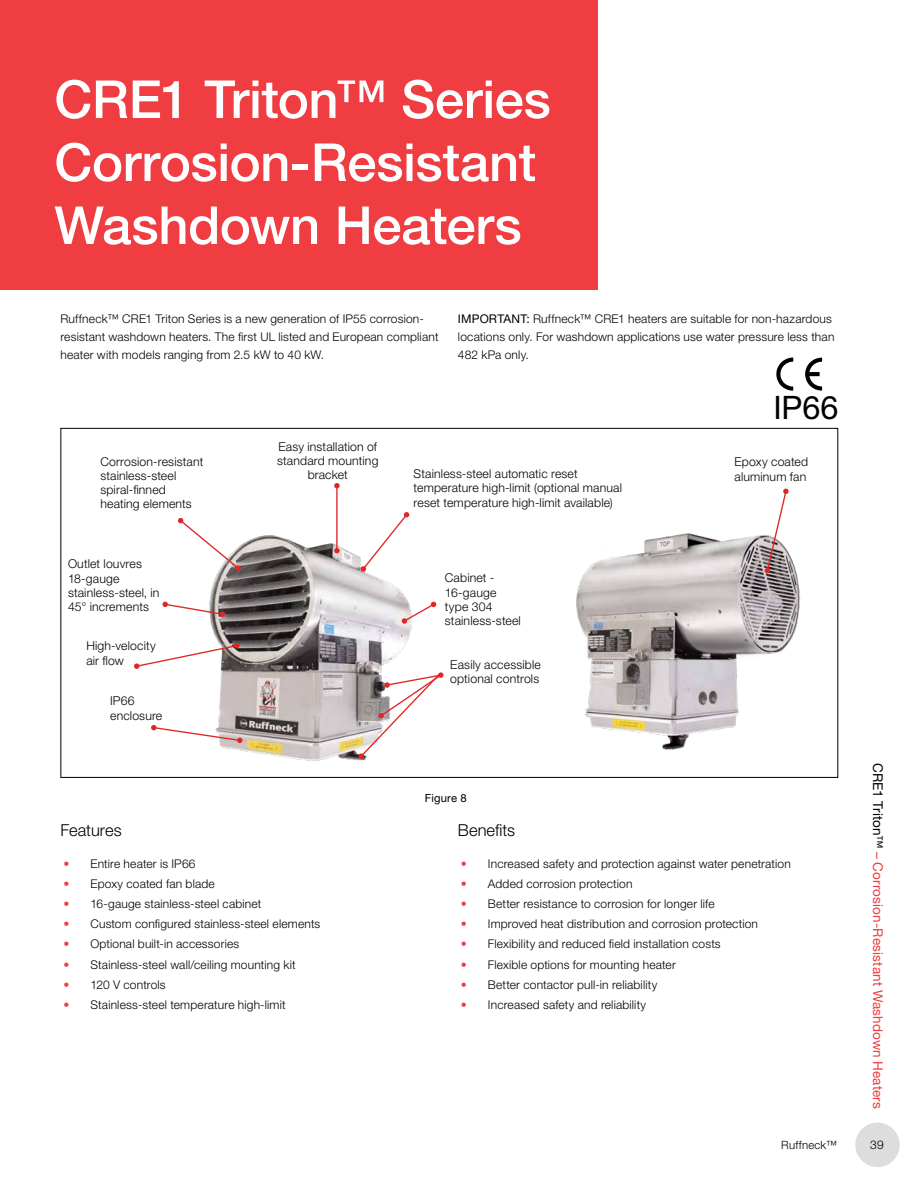
<style>
.page{position:relative;width:918px;height:1188px;background:#fff}
.page>*{position:absolute;margin:0;border:0;box-sizing:border-box;transform-origin:0 0}
.t1{font:500 52.5px/63px "Helvetica Neue LT Std";letter-spacing:-.005em;color:#fff}
.t2{font:32.4px "Helvetica Neue LT Std";color:#000}
.t3{font:300 16.5px "Helvetica Neue LT Std";color:#000}
.t4{font:13.5px "Helvetica Neue LT Std";letter-spacing:.01em;color:#ef3d42}
.t5{font:300 12.15px/14.2px "Helvetica Neue LT Std";letter-spacing:.015em;color:#000}
.t6{font:300 12px/18px "Helvetica Neue LT Std";letter-spacing:.015em;color:#000}
.t7{font:300 11.4px "Helvetica Neue LT Std";letter-spacing:.02em;color:#000}
.t8{font:11.25px "Helvetica Neue LT Std";letter-spacing:.02em;color:#000}
.s1{font-weight:400}
.s2{color:#ef3d42}
.s3{color:#000}
</style>
<div class="page">
<div style="left:855px;top:1123px;width:45px;height:44px;background:#dcddde;border-radius:50%"></div>
<div style="left:0;top:0;width:598px;height:289px;background:#ef3d42"></div>
<img style="left:576px;top:533px;width:224px;height:217px">
<img style="left:164px;top:514px;width:248px;height:247px">
<hr style="left:336px;top:486px;width:2px;height:65px;background:#e02726">
<svg style="left:334px;top:483px;width:6px;height:5px"></svg>
<svg style="left:334px;top:548px;width:6px;height:5px"></svg>
<svg style="left:178px;top:518px;width:63px;height:53px"></svg>
<svg style="left:162px;top:602px;width:63px;height:15px"></svg>
<svg style="left:134px;top:643px;width:106px;height:26px"></svg>
<svg style="left:151px;top:725px;width:92px;height:18px"></svg>
<svg style="left:361px;top:512px;width:48px;height:60px"></svg>
<svg style="left:402px;top:602px;width:34px;height:22px"></svg>
<svg style="left:359px;top:672px;width:85px;height:87px"></svg>
<svg style="left:765px;top:489px;width:24px;height:84px"></svg>
<svg style="left:776px;top:357px;width:17px;height:34px"></svg>
<svg style="left:805px;top:358px;width:17px;height:33px"></svg>
<h1 class="t1" style="left:54px;top:67px;width:498px">CRE1 Triton™ Series<br>Corrosion‑Resistant<br>Washdown Heaters</h1>
<p class="t6" style="left:60px;top:309px;width:380px">Ruffneck™ CRE1 Triton Series is a new generation of IP55 corrosion&shy;resistant washdown heaters. The first UL listed and European compliant heater with models ranging from 2. 5 kW to 40 kW.</p>
<p class="t6" style="left:458px;top:309px;width:378px"><span class="s1">IMPORTANT:</span> Ruffneck™ CRE1 heaters are suitable for non-hazardous locations only. For washdown applications use water pressure less than<br>482 kPa only.</p>
<p class="t5" style="left:100px;top:454px;width:104px">Corrosion-resistant stainless-steel spiral-finned heating elements</p>
<p class="t5" style="left:68px;top:557px;width:93px">Outlet louvres<br>18-gauge stainless-steel, in<br>45° increments</p>
<p class="t5" style="left:86px;top:639px;width:71px">High-velocity air flow</p>
<p class="t5" style="left:110px;top:694px;width:54px">IP66 enclosure</p>
<p class="t5" style="left:277px;top:439px;width:103px;text-align:center">Easy installation of standard mounting bracket</p>
<h3 class="t3" style="left:60px;top:820px;width:63px">Features</h3>
<p class="t6" style="left:63px;top:854px;width:134px"><span class="s2">•</span> Entire heater is IP66</p>
<p class="t6" style="left:63px;top:874px;width:153px"><span class="s2">•</span> Epoxy coated fan blade</p>
<p class="t6" style="left:63px;top:895px;width:199px"><span class="s2">•</span> 16-gauge stainless-steel cabinet</p>
<p class="t6" style="left:63px;top:915px;width:258px"><span class="s2">•</span> Custom configured stainless-steel elements</p>
<p class="t6" style="left:63px;top:935px;width:177px"><span class="s2">•</span> Optional built-in accessories</p>
<p class="t6" style="left:63px;top:955px;width:234px"><span class="s2">•</span> Stainless-steel wall/ceiling mounting kit</p>
<p class="t6" style="left:63px;top:975px;width:104px"><span class="s2">•</span> 120 V controls</p>
<p class="t6" style="left:63px;top:995px;width:224px"><span class="s2">•</span> Stainless-steel temperature high-limit</p>
<p class="t5" style="left:414px;top:466px;width:210px">Stainless-steel automatic reset temperature high-limit (optional manual reset temperature high-limit available)</p>
<p class="t5" style="left:445px;top:571px;width:77px">Cabinet -<br>16‑gauge type 304 stainless-steel</p>
<p class="t5" style="left:450px;top:657px;width:92px">Easily accessible optional controls</p>
<p class="t8" style="left:425px;top:791px;width:43px">Figure 8</p>
<h2 class="t2" style="left:774px;top:388px;width:66px">IP66</h2>
<p class="t5" style="left:734px;top:455px;width:75px">Epoxy coated aluminum fan</p>
<h3 class="t3" style="left:458px;top:820px;width:59px">Benefits</h3>
<p class="t6" style="left:461px;top:854px;width:331px"><span class="s2">•</span> Increased safety and protection against water penetration</p>
<p class="t6" style="left:461px;top:874px;width:173px"><span class="s2">•</span> Added corrosion protection</p>
<p class="t6" style="left:461px;top:895px;width:255px"><span class="s2">•</span> Better resistance to corrosion for longer life</p>
<p class="t6" style="left:461px;top:915px;width:299px"><span class="s2">•</span> Improved heat distribution and corrosion protection</p>
<p class="t6" style="left:461px;top:935px;width:261px"><span class="s2">•</span> Flexibility and reduced field installation costs</p>
<p class="t6" style="left:461px;top:955px;width:216px"><span class="s2">•</span> Flexible options for mounting heater</p>
<p class="t6" style="left:461px;top:975px;width:198px"><span class="s2">•</span> Better contactor pull-in reliability</p>
<p class="t6" style="left:461px;top:995px;width:187px"><span class="s2">•</span> Increased safety and reliability</p>
<p class="t4" style="left:886px;top:763px;width:348px;rotate:90deg"><span class="s3">CRE1 Triton™</span> – Corrosion‑Resistant Washdown Heaters</p>
<p class="t7" style="left:781px;top:1138px;width:57px">Ruffneck™</p>
<p class="t6" style="left:870px;top:1136px;width:15px">39</p>
</div>
